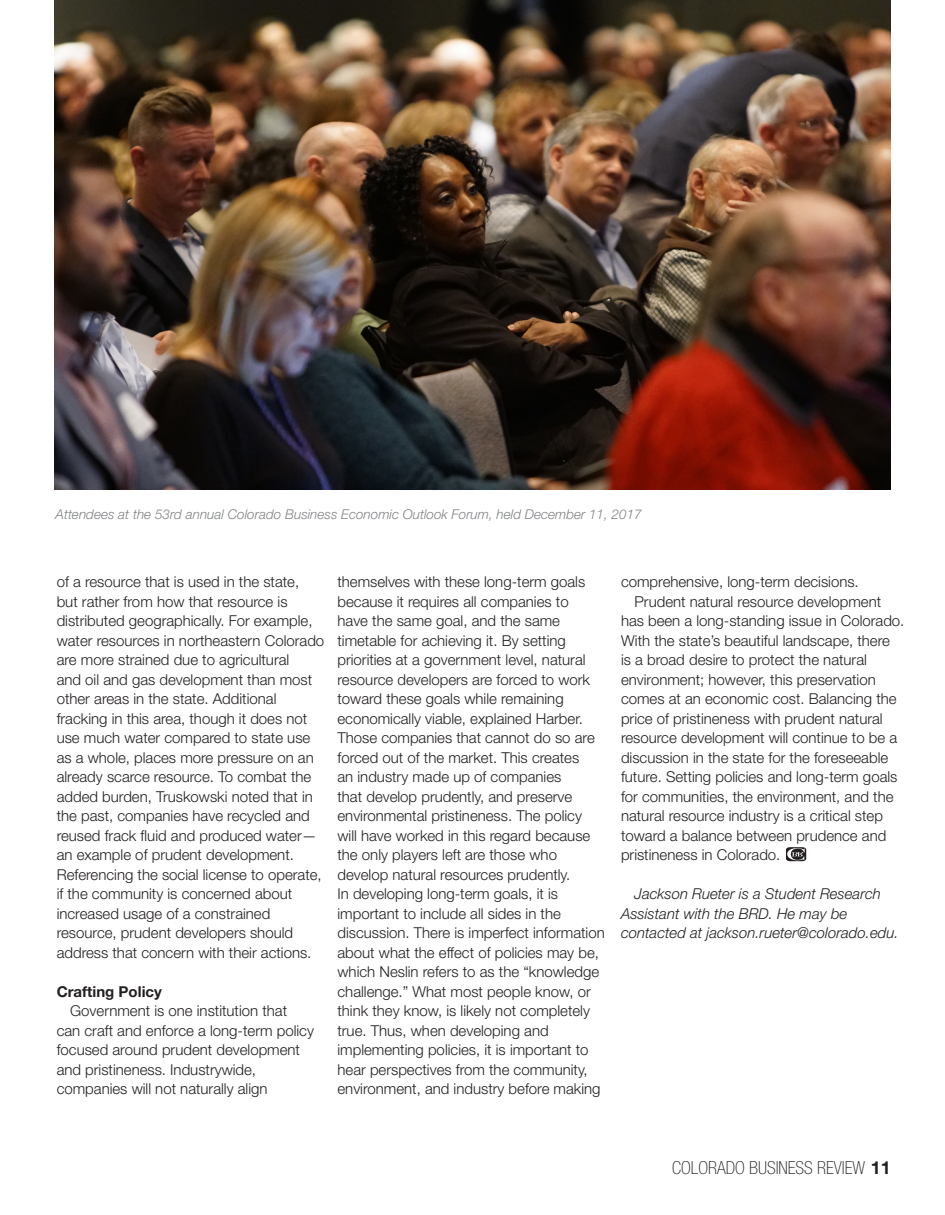
<style>
.page{position:relative;width:945px;height:1215px;background:#fff}
.page>*{position:absolute;margin:0;border:0;box-sizing:border-box;transform-origin:0 0}
.t1{font:100 condensed 18px "Helvetica Neue LT Std";color:#231f20}
.Paragraph_Style_1{font:300 15px/19.5px "Helvetica Neue LT Std";color:#231f20}
.Paragraph_Style_1-2{font:italic 300 15px/19.5px "Helvetica Neue LT Std";color:#231f20}
.Paragraph_Style_1-3{font:700 15px "Helvetica Neue LT Std";color:#231f20}
.t2{font:italic 300 13.5px "Helvetica Neue LT Std";color:#808285}
.s1{font-weight:700;font-stretch:normal}
</style>
<div class="page">
<img style="left:54px;top:1px;width:837px;height:488px">
<svg style="left:786px;top:847px;width:20px;height:14px"></svg>
<p class="t2" style="left:56px;top:506px;width:588px">Attendees at the 53rd annual Colorado Business Economic Outlook Forum, held December 11, 2017</p>
<p class="Paragraph_Style_1" style="left:57px;top:572px;width:269px">of a resource that is used in the state,<br>but rather from how that resource is distributed geographically. For example, water resources in northeastern Colorado are more strained due to agricultural<br>and oil and gas development than most other areas in the state. Additional fracking in this area, though it does not use much water compared to state use as a whole, places more pressure on an already scarce resource. To combat the added burden, Truskowski noted that in the past, companies have recycled and reused frack fluid and produced water— an example of prudent development.<br>Referencing the social license to operate, if the community is concerned about increased usage of a constrained resource, prudent developers should address that concern with their actions.</p>
<p class="Paragraph_Style_1-3" style="left:57px;top:982px;width:107px">Crafting Policy</p>
<p class="Paragraph_Style_1" style="left:57px;top:1001px;width:259px;text-indent:14px">Government is one institution that can craft and enforce a long-term policy focused around prudent development and pristineness. Industrywide, companies will not naturally align</p>
<p class="Paragraph_Style_1" style="left:338px;top:572px;width:269px">themselves with these long-term goals because it requires all companies to<br>have the same goal, and the same timetable for achieving it. By setting priorities at a government level, natural resource developers are forced to work toward these goals while remaining economically viable, explained Harber.<br>Those companies that cannot do so are forced out of the market. This creates<br>an industry made up of companies<br>that develop prudently, and preserve environmental pristineness. The policy will have worked in this regard because the only players left are those who develop natural resources prudently.<br>In developing long-term goals, it is important to include all sides in the discussion. There is imperfect information about what the effect of policies may be, which Neslin refers to as the “knowledge challenge.” What most people know, or think they know, is likely not completely true. Thus, when developing and implementing policies, it is important to hear perspectives from the community, environment, and industry before making</p>
<p class="Paragraph_Style_1" style="left:621px;top:572px;width:239px">comprehensive, long-term decisions.</p>
<p class="Paragraph_Style_1" style="left:621px;top:591px;width:285px;text-indent:14px">Prudent natural resource development has been a long-standing issue in Colorado.<br>With the state’s beautiful landscape, there<br>is a broad desire to protect the natural environment; however, this preservation comes at an economic cost. Balancing the price of pristineness with prudent natural resource development will continue to be a discussion in the state for the foreseeable future. Setting policies and long-term goals for communities, the environment, and the natural resource industry is a critical step toward a balance between prudence and pristineness in Colorado.</p>
<p class="Paragraph_Style_1-2" style="left:621px;top:884px;width:279px;text-indent:14px">Jackson Rueter is a Student Research<br>Assistant with the BRD. He may be contacted at jackson.rueter@colorado.edu.</p>
<p class="t1" style="left:672px;top:1157px;width:220px">COLORADO BUSINESS REVIEW <span class="s1">11</span></p>
</div>
